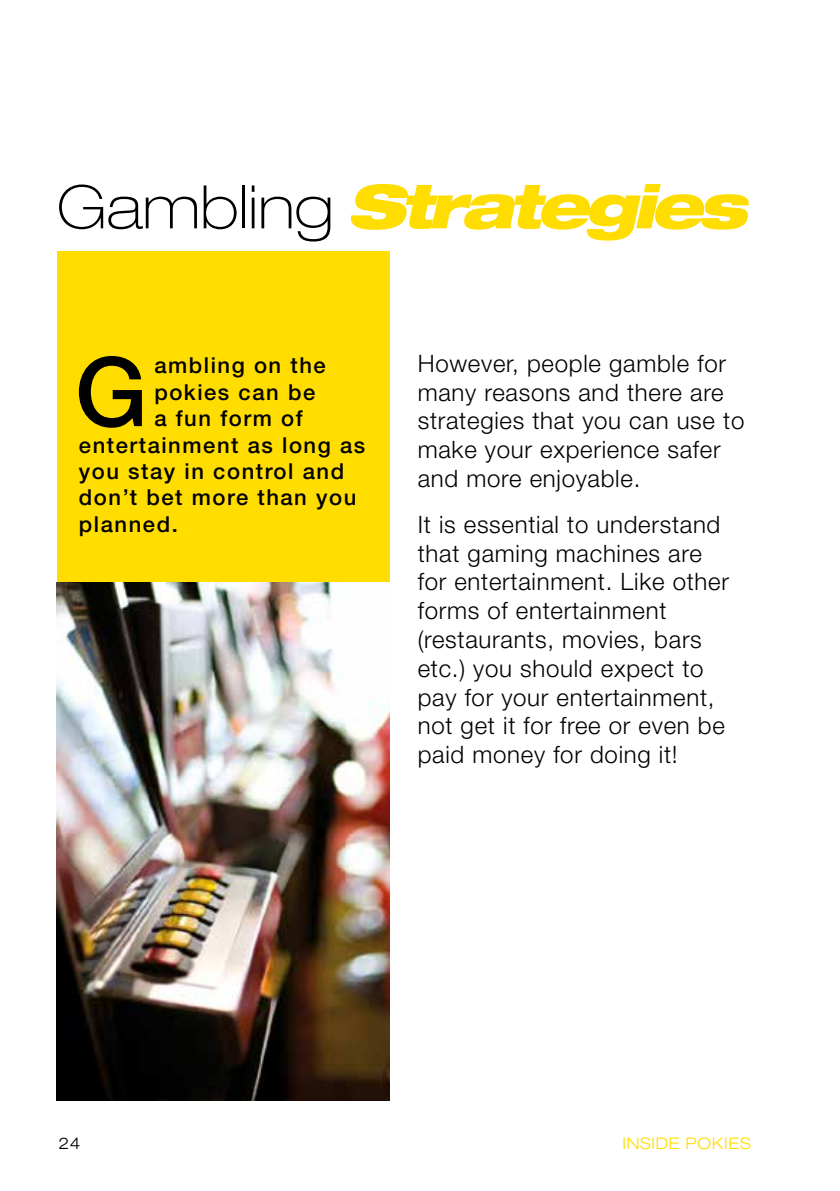
<style>
.page{position:relative;width:840px;height:1191px;background:#fff}
.page>*{position:absolute;margin:0;border:0;box-sizing:border-box;transform-origin:0 0}
.t1{font:500 96px "Helvetica Neue";color:#000}
.t2{font:italic 900 expanded 60px "Helvetica Neue";letter-spacing:-.075em;color:#fd0}
.t3{font:300 24px/28.8px "Helvetica Neue";letter-spacing:.03em;color:#000}
.t4{font:500 22px "Helvetica Neue";letter-spacing:.07em;color:#000}
.t5{font:300 expanded 16px "Helvetica Neue";letter-spacing:.04em;color:#fd0}
.t6{font:300 expanded 16px "Helvetica Neue";color:#000}
.s1{font-weight:100;font-style:normal;color:#000}
</style>
<div class="page">
<div style="left:57px;top:251px;width:332px;height:331px;background:#fd0"></div>
<img style="left:57px;top:582px;width:332px;height:518px">
<h2 class="t2" style="left:57px;top:168px;width:691px"><span class="s1">Gambling</span> Strategies</h2>
<h1 class="t1" style="left:75px;top:335px;width:74px">G</h1>
<p class="t4" style="left:154px;top:352px;width:173px">ambling on the</p>
<p class="t4" style="left:154px;top:379px;width:162px">pokies can be</p>
<p class="t4" style="left:154px;top:405px;width:150px">a fun form of</p>
<p class="t4" style="left:79px;top:431px;width:288px">entertainment as long as</p>
<p class="t4" style="left:79px;top:458px;width:266px">you stay in control and</p>
<p class="t4" style="left:79px;top:484px;width:279px">don’t bet more than you</p>
<p class="t4" style="left:79px;top:511px;width:100px">planned.</p>
<p class="t3" style="left:417px;top:348px;width:328px">However, people gamble for many reasons and there are strategies that you can use to make your experience safer and more enjoyable.</p>
<p class="t3" style="left:417px;top:509px;width:312px">It is essential to understand that gaming machines are for entertainment. Like other forms of entertainment (restaurants, movies, bars etc.) you should expect to pay for your entertainment, not get it for free or even be paid money for doing it!</p>
<p class="t6" style="left:58px;top:1133px;width:24px">24</p>
<p class="t5" style="left:622px;top:1133px;width:130px">INSIDE POKIES</p>
</div>
